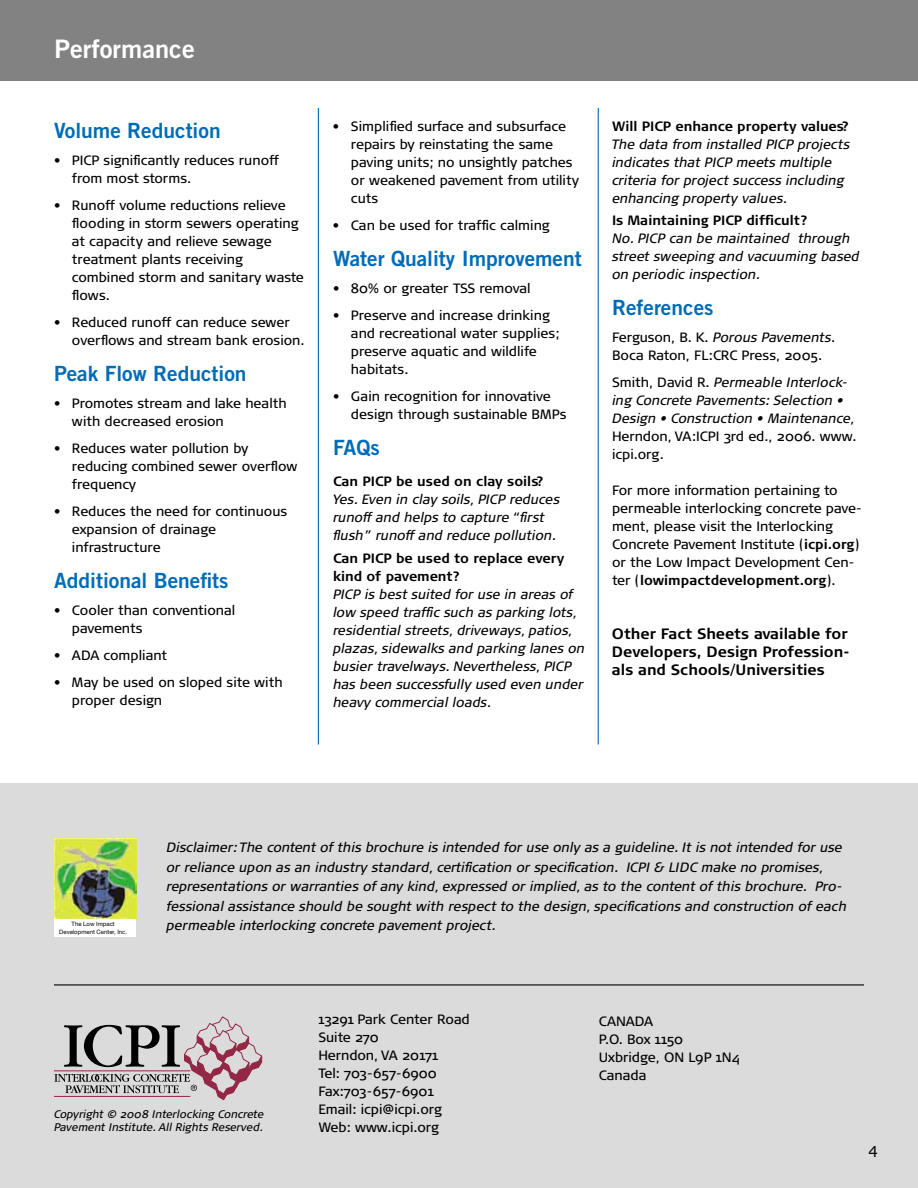
<style>
.page{position:relative;width:918px;height:1188px;background:#fff}
.page>*{position:absolute;margin:0;border:0;box-sizing:border-box;transform-origin:0 0}
.t1{font:25.5px "Trade Gothic Bold Two";color:#fff}
.t2{font:21px "Trade Gothic Bold Two";color:#006cb6}
.t3{font:700 15px/18px "Signa Pro";color:#000}
.t4{font:15px "Verdana";color:#000}
.t5{font:13.5px/18px "Signa Pro";color:#000}
.t6{font:italic 13.5px/18px "Signa Pro";color:#000}
.t7{font:700 13.5px/18px "Signa Pro";color:#000}
.t8{font:italic 10.95px/13.2px "Signa Pro";color:#000}
.t9{font:6px/7.2px "Helvetica Neue";color:#000;text-align:center}
.s1{font-style:italic}
.s2{font-style:normal}
.s3{font-weight:700}
</style>
<div class="page">
<div style="left:0;top:0;width:918px;height:81px;background:#828282"></div>
<div style="left:0;top:784px;width:918px;height:404px;background:#dbdbdb"></div>
<svg style="left:54px;top:1016px;width:209px;height:85px"></svg>
<div style="left:55px;top:838px;width:81px;height:99px;background:#fff"></div>
<img style="left:55px;top:838px;width:81px;height:81px">
<hr style="left:318px;top:108px;width:1px;height:636px;background:#006cb6">
<hr style="left:598px;top:108px;width:1px;height:636px;background:#006cb6">
<hr style="left:54px;top:984px;width:810px;height:2px;background:#000">
<h1 class="t1" style="left:55px;top:33px;width:142px">Performance</h1>
<h2 class="t2" style="left:54px;top:117px;width:168px">Volume Reduction</h2>
<p class="t5" style="left:72px;top:151px;width:209px;text-indent:-18px">• PICP significantly reduces runoff from most storms.</p>
<p class="t5" style="left:72px;top:196px;width:233px;text-indent:-18px">• Runoff volume reductions relieve flooding in storm sewers operating at capacity and relieve sewage treatment plants receiving combined storm and sanitary waste flows.</p>
<p class="t5" style="left:72px;top:313px;width:234px;text-indent:-18px">• Reduced runoff can reduce sewer overflows and stream bank erosion.</p>
<h2 class="t2" style="left:54px;top:360px;width:194px">Peak Flow Reduction</h2>
<p class="t5" style="left:72px;top:394px;width:216px;text-indent:-18px">• Promotes stream and lake health with decreased erosion</p>
<p class="t5" style="left:72px;top:439px;width:227px;text-indent:-18px">• Reduces water pollution by reducing combined sewer overflow frequency</p>
<p class="t5" style="left:72px;top:502px;width:217px;text-indent:-18px">• Reduces the need for continuous expansion of drainage infrastructure</p>
<h2 class="t2" style="left:54px;top:567px;width:176px">Additional Benefits</h2>
<p class="t5" style="left:72px;top:601px;width:165px;text-indent:-18px">• Cooler than conventional pavements</p>
<p class="t5" style="left:54px;top:646px;width:115px">• ADA compliant</p>
<p class="t5" style="left:72px;top:673px;width:212px;text-indent:-18px">• May be used on sloped site with proper design</p>
<p class="t5" style="left:351px;top:117px;width:230px;text-indent:-18px">• Simplified surface and subsurface repairs by reinstating the same paving units; no unsightly patches or weakened pavement from utility cuts</p>
<p class="t5" style="left:333px;top:216px;width:218px">• Can be used for traffic calming</p>
<h2 class="t2" style="left:333px;top:245px;width:250px">Water Quality Improvement</h2>
<p class="t5" style="left:333px;top:279px;width:199px">• 80% or greater TSS removal</p>
<p class="t5" style="left:351px;top:306px;width:210px;text-indent:-18px">• Preserve and increase drinking and recreational water supplies; preserve aquatic and wildlife habitats.</p>
<p class="t5" style="left:351px;top:387px;width:217px;text-indent:-18px">• Gain recognition for innovative design through sustainable BMPs</p>
<h2 class="t2" style="left:333px;top:434px;width:48px">FAQs</h2>
<p class="t7" style="left:333px;top:472px;width:212px">Can PICP be used on clay soils?</p>
<p class="t6" style="left:333px;top:491px;width:228px">Yes. Even in clay soils, PICP reduces runoff and helps to capture “first flush” runoff and reduce pollution.</p>
<p class="t7" style="left:333px;top:549px;width:233px">Can PICP be used to replace every kind of pavement?</p>
<p class="t6" style="left:333px;top:585px;width:253px">PICP is best suited for use in areas of low speed traffic such as parking lots, residential streets, driveways, patios, plazas, sidewalks and parking lanes on busier travelways. Nevertheless, PICP has been successfully used even under heavy commercial loads.</p>
<p class="t7" style="left:612px;top:117px;width:239px">Will PICP enhance property values?</p>
<p class="t6" style="left:612px;top:135px;width:239px">The data from installed PICP projects indicates that PICP meets multiple criteria for project success including enhancing property values.</p>
<p class="t7" style="left:612px;top:211px;width:197px">Is Maintaining PICP difficult?</p>
<p class="t6" style="left:612px;top:229px;width:249px">No. PICP can be maintained through street sweeping and vacuuming based on periodic inspection.</p>
<h2 class="t2" style="left:612px;top:295px;width:103px">References</h2>
<p class="t5" style="left:612px;top:329px;width:225px">Ferguson, B. K. <span class="s1">Porous Pavements</span>.<br>Boca Raton, FL:CRC Press, 2005.</p>
<p class="t6" style="left:612px;top:374px;width:244px"><span class="s2">Smith, David R.</span> Permeable Interlock&shy;ing Concrete Pavements: Selection •<br>Design • Construction • Maintenance,</p>
<p class="t5" style="left:612px;top:428px;width:246px">Herndon, VA:ICPI 3rd ed., 2006. www. icpi.org.</p>
<p class="t5" style="left:612px;top:482px;width:251px">For more information pertaining to permeable interlocking concrete pave&shy;ment, please visit the Interlocking Concrete Pavement Institute (<span class="s3">icpi.org</span>) or the Low Impact Development Cen&shy;ter (<span class="s3">lowimpactdevelopment.org</span>).</p>
<p class="t3" style="left:612px;top:625px;width:239px">Other Fact Sheets available for<br>Developers, Design Profession&shy;als and Schools/Universities</p>
<p class="t9" style="left:59px;top:921px;width:69px">The Low Impact<br>Development Center, Inc.</p>
<p class="t6" style="left:166px;top:838px;width:682px;line-height:19.5px">Disclaimer: The content of this brochure is intended for use only as a guideline. It is not intended for use or reliance upon as an industry standard, certification or specification. ICPI &amp; LIDC make no promises, representations or warranties of any kind, expressed or implied, as to the content of this brochure. Pro&shy;fessional assistance should be sought with respect to the design, specifications and construction of each permeable interlocking concrete pavement project.</p>
<p class="t8" style="left:54px;top:1107px;width:211px">Copyright © 2008 Interlocking Concrete<br>Pavement Institute. All Rights Reserved.</p>
<p class="t5" style="left:318px;top:1010px;width:153px">13291 Park Center Road<br>Suite 270<br>Herndon, VA 20171<br>Tel: 703-657-6900<br>Fax:703-657-6901<br>Email: icpi@icpi.org<br>Web: www.icpi.org</p>
<p class="t5" style="left:599px;top:1012px;width:143px">CANADA<br>P.O. Box 1150<br>Uxbridge, ON L9P 1N4<br>Canada</p>
<p class="t4" style="left:868px;top:1142px;width:11px">4</p>
</div>
